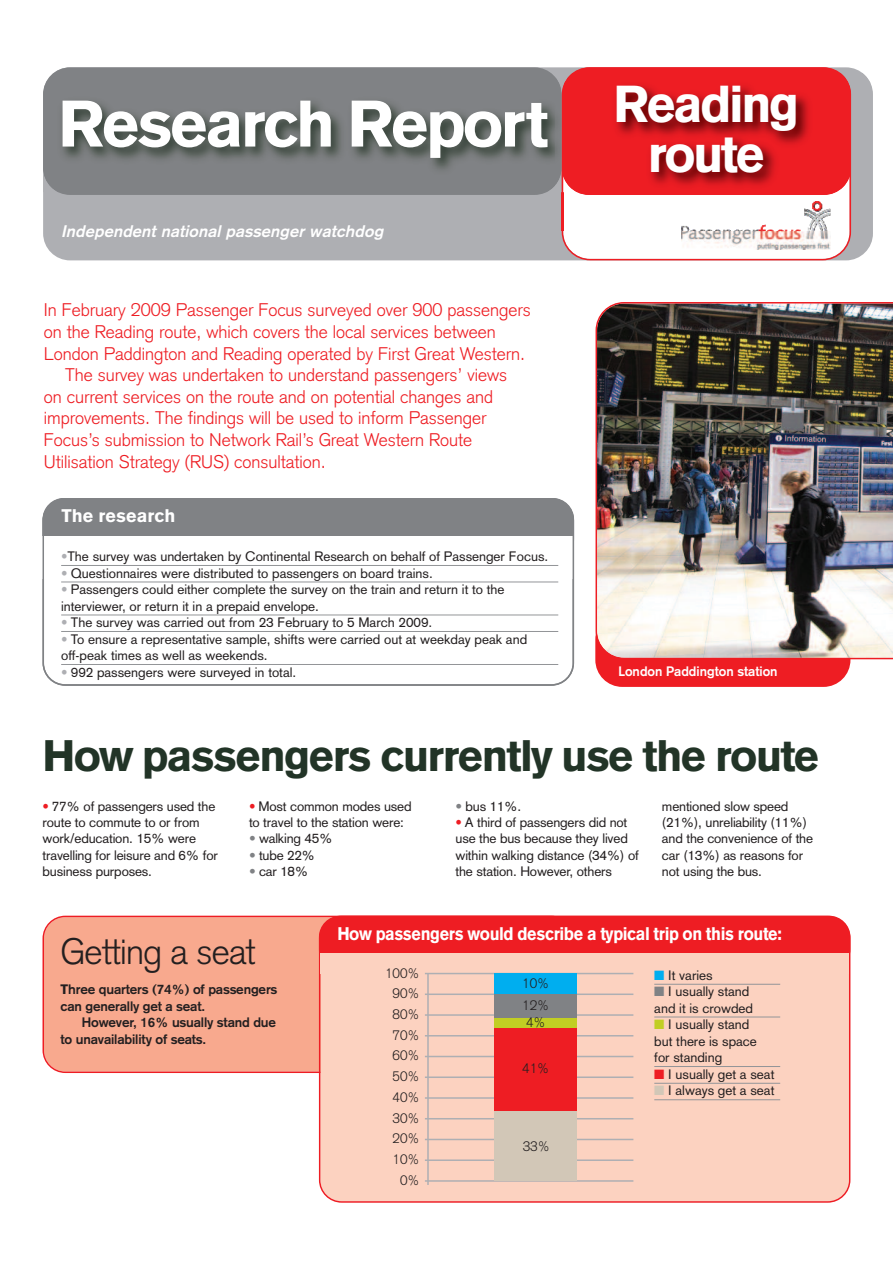
<style>
.page{position:relative;width:893px;height:1263px;background:#fff}
.page>*{position:absolute;margin:0;border:0;box-sizing:border-box;transform-origin:0 0}
.t1{font:900 64.5px "Akzidenz Grotesk";letter-spacing:-.045em;color:#fff}
.t2{font:900 51px "Akzidenz Grotesk";letter-spacing:-.05em;color:#fff}
.t3{font:900 43.35px "Akzidenz Grotesk";letter-spacing:-.04em;color:#223427}
.t4{font:300 36px "Akzidenz Grotesk";letter-spacing:-.02em;color:#231f20}
.t5{font:300 18px "Akzidenz Grotesk";color:#ee1d23}
.t6{font:900 18px "Akzidenz Grotesk";letter-spacing:-.025em;color:#fff;scale:.9 1}
.t7{font:900 18px "Akzidenz Grotesk";color:#fff}
.t8{font:italic 700 16.5px "Akzidenz Grotesk";color:#fff}
.t9{font:13.5px/16.2px "Akzidenz Grotesk";color:#231f20}
.t10{font:700 13.5px/16.5px "Akzidenz Grotesk";letter-spacing:-.01em;color:#231f20}
.t11{font:300 13.5px/20.7px "Akzidenz Grotesk";color:#231f20;text-align:right}
.t12{font:700 13.5px "Akzidenz Grotesk";color:#fff}
.s1{font-weight:900;color:#aeafb3}
.s2{font-weight:900;color:#ee1d23}
.s3{color:#808285}
.s4{font-weight:900}
.s5{color:#00aeef}
.s6{color:#c1ce23}
.s7{color:#ee1d23}
.s8{color:#d2c7b7}
</style>
<div class="page">
<div style="left:43px;top:916px;width:276px;height:157px;background:#f8a98e"></div>
<div style="left:43px;top:67px;width:830px;height:193px;background:#aeafb3;border-radius:27px"></div>
<svg style="left:562px;top:67px;width:289px;height:193px;background:#f1e3e3"></svg>
<div style="left:562px;top:67px;width:289px;height:128px;background:#ee1d23;border-radius:27px"></div>
<div style="left:43px;top:67px;width:518px;height:128px;background:#808285;border-radius:27px"></div>
<img style="left:43px;top:86px;width:512px;height:106px">
<img style="left:561px;top:192px;width:2px;height:38px">
<img style="left:562px;top:73px;width:1px;height:13px">
<div style="left:563px;top:195px;width:286px;height:35px;background:#fff"></div>
<img style="left:849px;top:195px;width:2px;height:35px">
<img style="left:682px;top:201px;width:149px;height:29px">
<img style="left:563px;top:73px;width:288px;height:122px">
<img style="left:561px;top:91px;width:1px;height:94px">
<img style="left:562px;top:86px;width:49px;height:106px">
<img style="left:555px;top:86px;width:6px;height:99px">
<div style="left:595px;top:612px;width:255px;height:75px;background:#ee1d23;border-radius:27px"></div>
<img style="left:595px;top:302px;width:298px;height:357px">
<svg style="left:43px;top:498px;width:531px;height:188px"></svg>
<hr style="left:61px;top:565px;width:497px;height:1px;background:#939598">
<hr style="left:61px;top:582px;width:497px;height:1px;background:#939598">
<hr style="left:61px;top:615px;width:497px;height:1px;background:#939598">
<hr style="left:61px;top:631px;width:497px;height:1px;background:#939598">
<hr style="left:61px;top:664px;width:497px;height:1px;background:#939598">
<div style="left:319px;top:916px;width:531px;height:287px;background:#fcd2c0"></div>
<div style="left:319px;top:916px;width:531px;height:55px;background:#ee1d23;border-radius:21px"></div>
<div style="left:320px;top:953px;width:529px;height:21px;background:#fcd2c0"></div>
<hr style="left:654px;top:984px;width:126px;height:1px;background:#939598">
<hr style="left:654px;top:1017px;width:126px;height:1px;background:#939598">
<hr style="left:654px;top:1066px;width:126px;height:1px;background:#939598">
<hr style="left:654px;top:1083px;width:126px;height:1px;background:#939598">
<hr style="left:654px;top:1099px;width:126px;height:1px;background:#939598">
<hr style="left:427px;top:973px;width:2px;height:212px;background:#aeafb3">
<hr style="left:425px;top:1180px;width:208px;height:2px;background:#aeafb3">
<hr style="left:425px;top:1159px;width:208px;height:2px;background:#aeafb3">
<hr style="left:425px;top:1139px;width:208px;height:1px;background:#aeafb3">
<hr style="left:425px;top:1118px;width:208px;height:1px;background:#aeafb3">
<hr style="left:425px;top:1097px;width:208px;height:2px;background:#aeafb3">
<hr style="left:425px;top:1076px;width:208px;height:2px;background:#aeafb3">
<hr style="left:425px;top:1056px;width:208px;height:1px;background:#aeafb3">
<hr style="left:425px;top:1035px;width:208px;height:1px;background:#aeafb3">
<hr style="left:425px;top:1014px;width:208px;height:2px;background:#aeafb3">
<hr style="left:425px;top:993px;width:208px;height:2px;background:#aeafb3">
<hr style="left:425px;top:973px;width:208px;height:1px;background:#aeafb3">
<div style="left:495px;top:973px;width:82px;height:21px;background:#00aeef"></div>
<div style="left:495px;top:994px;width:82px;height:24px;background:#808285"></div>
<div style="left:494px;top:1019px;width:83px;height:9px;background:#c1ce23"></div>
<div style="left:495px;top:1028px;width:82px;height:83px;background:#ee1d23"></div>
<div style="left:495px;top:1111px;width:82px;height:70px;background:#d2c7b7"></div>
<h1 class="t1" style="left:58px;top:101px;width:743px">Research Report <sup>Reading</sup></h1>
<h2 class="t2" style="left:648px;top:135px;width:119px">route</h2>
<p class="t8" style="left:61px;top:226px;width:327px">Independent national passenger watchdog</p>
<h3 class="t5" style="left:44px;top:303px;width:488px">In February 2009 Passenger Focus surveyed over 900 passengers</h3>
<h3 class="t5" style="left:44px;top:325px;width:454px">on the Reading route, which covers the local services between</h3>
<h3 class="t5" style="left:44px;top:347px;width:483px">London Paddington and Reading operated by First Great Western.</h3>
<h3 class="t5" style="left:65px;top:368px;width:443px">The survey was undertaken to understand passengers’ views</h3>
<h3 class="t5" style="left:44px;top:390px;width:451px">on current services on the route and on potential changes and</h3>
<h3 class="t5" style="left:44px;top:411px;width:444px">improvements. The findings will be used to inform Passenger</h3>
<h3 class="t5" style="left:44px;top:433px;width:430px">Focus’s submission to Network Rail’s Great Western Route</h3>
<h3 class="t5" style="left:44px;top:455px;width:284px">Utilisation Strategy (RUS) consultation.</h3>
<h3 class="t7" style="left:62px;top:510px;width:115px">The research</h3>
<p class="t9" style="left:61px;top:550px;width:489px"><span class="s1">•</span>The survey was undertaken by Continental Research on behalf of Passenger Focus.</p>
<p class="t9" style="left:61px;top:566px;width:373px"><span class="s1">•</span> Questionnaires were distributed to passengers on board trains.</p>
<p class="t9" style="left:61px;top:583px;width:445px"><span class="s1">•</span> Passengers could either complete the survey on the train and return it to the interviewer, or return it in a prepaid envelope.</p>
<p class="t9" style="left:61px;top:616px;width:373px"><span class="s1">•</span> The survey was carried out from 23 February to 5 March 2009.</p>
<p class="t9" style="left:61px;top:632px;width:468px"><span class="s1">•</span> To ensure a representative sample, shifts were carried out at weekday peak and off-peak times as well as weekends.</p>
<p class="t9" style="left:61px;top:665px;width:237px"><span class="s1">•</span> 992 passengers were surveyed in total.</p>
<p class="t12" style="left:618px;top:666px;width:161px">London Paddington station</p>
<h3 class="t3" style="left:43px;top:740px;width:779px">How passengers currently use the route</h3>
<p class="t9" style="left:43px;top:799px;width:177px"><span class="s2">•</span> 77% of passengers used the route to commute to or from work/education. 15% were travelling for leisure and 6% for business purposes.</p>
<p class="t9" style="left:249px;top:799px;width:164px"><span class="s2">•</span> Most common modes used to travel to the station were:</p>
<p class="t9" style="left:249px;top:832px;width:85px"><span class="s3">•</span> walking 45%</p>
<p class="t9" style="left:249px;top:848px;width:68px"><span class="s3">•</span> tube 22%</p>
<p class="t9" style="left:249px;top:864px;width:61px"><span class="s3">•</span> car 18%</p>
<p class="t9" style="left:455px;top:799px;width:67px"><span class="s3">•</span> bus 11%.</p>
<p class="t9" style="left:455px;top:816px;width:185px"><span class="s2">•</span> A third of passengers did not use the bus because they lived within walking distance (34%) of the station. However, others</p>
<p class="t9" style="left:662px;top:799px;width:153px">mentioned slow speed (21%), unreliability (11%) and the convenience of the car (13%) as reasons for not using the bus.</p>
<h3 class="t4" style="left:61px;top:938px;width:197px">Getting a seat</h3>
<p class="t10" style="left:61px;top:982px;width:218px"><span class="s4">T</span>hree quarters (74%) of passengers can generally get a seat.</p>
<p class="t10" style="left:61px;top:1015px;width:217px;text-indent:21px">However, 16% usually stand due to unavailability of seats.</p>
<h3 class="t6" style="left:337px;top:927px;width:495px">How passengers would describe a typical trip on this route:</h3>
<p class="t9" style="left:654px;top:968px;width:60px"><span class="s5">■</span> It varies</p>
<p class="t9" style="left:654px;top:985px;width:100px"><span class="s3">■</span> I usually stand and it is crowded</p>
<p class="t9" style="left:654px;top:1018px;width:104px"><span class="s6">■</span> I usually stand but there is space for standing</p>
<p class="t9" style="left:654px;top:1067px;width:122px"><span class="s7">■</span> I usually get a seat</p>
<p class="t9" style="left:654px;top:1084px;width:122px"><span class="s8">■</span> I always get a seat</p>
<p class="t11" style="left:385px;top:964px;width:36px">100%<br>90%<br>80%<br>70%<br>60%<br>50%<br>40%<br>30%<br>20%<br>10%<br>0%</p>
<p class="t11" style="left:522px;top:973px;width:28px;line-height:22.4px;text-align:left">10%<br>12%</p>
<p class="t11" style="left:526px;top:1014px;width:21px">4%</p>
<p class="t11" style="left:522px;top:1060px;width:28px">41%</p>
<p class="t11" style="left:523px;top:1137px;width:28px">33%</p>
</div>
